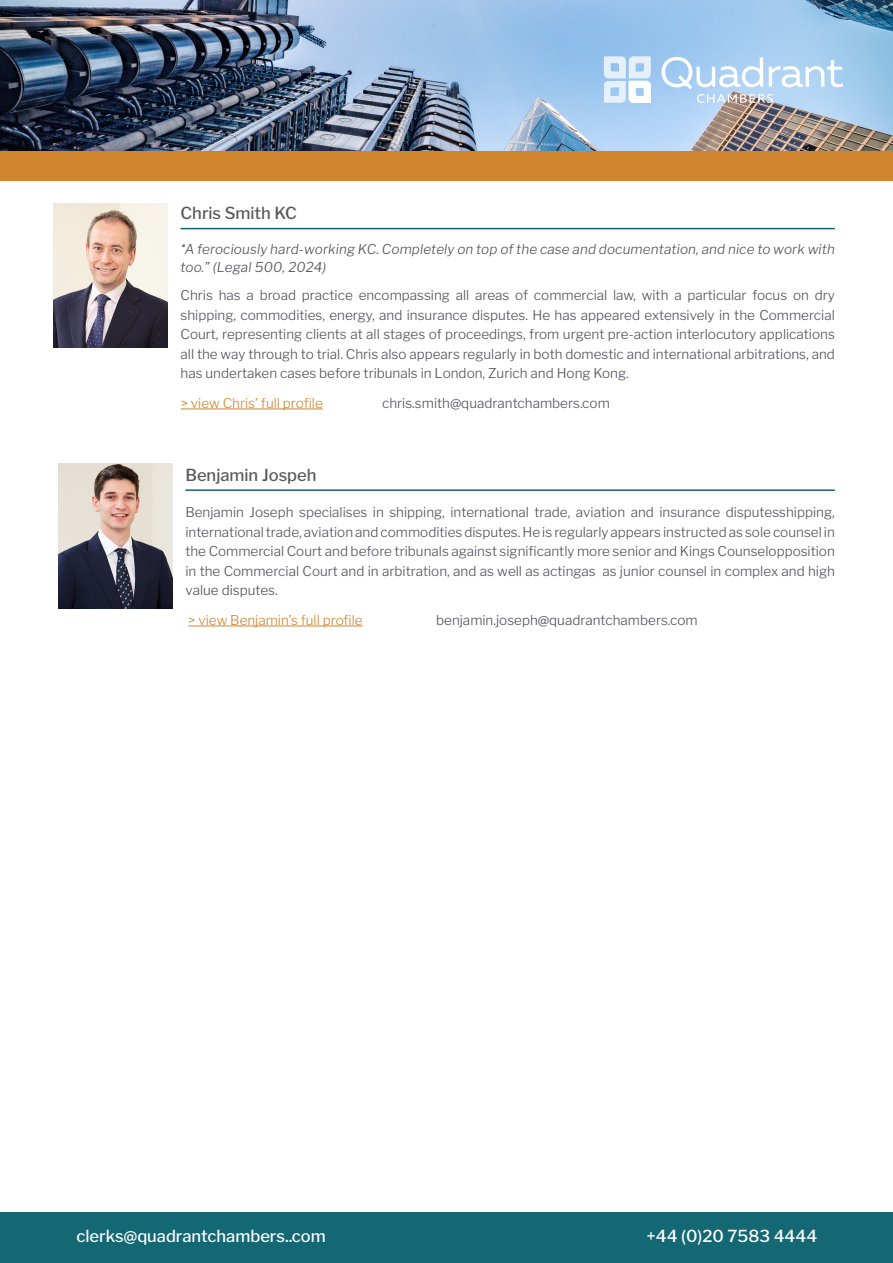
<style>
.page{position:relative;width:893px;height:1263px;background:#fff}
.page>*{position:absolute;margin:0;border:0;box-sizing:border-box;transform-origin:0 0}
.t1{font:500 16.5px "Libre Franklin";color:#fff}
.Sub_Head{font:500 16.5px "Libre Franklin";color:#57585a}
.Body{font:300 13.5px/19.5px "Libre Franklin";color:#4d4e56;text-align:justify}
.Body-2{font:italic 300 13.5px/18px "Libre Franklin";letter-spacing:.01em;color:#4d4e56}
.Body-3{font:300 13.5px "Libre Franklin";color:#d0842e}
</style>
<div class="page">
<div style="left:0;top:1212px;width:893px;height:51px;background:#146873"></div>
<img style="left:0;top:0;width:893px;height:151px">
<div style="left:0;top:151px;width:893px;height:30px;background:#d0842e"></div>
<svg style="left:604px;top:56px;width:47px;height:47px"></svg>
<svg style="left:661px;top:56px;width:182px;height:47px"></svg>
<hr style="left:181px;top:228px;width:654px;height:1px;background:#146873">
<hr style="left:181px;top:409px;width:142px;height:1px;background:#d0842e">
<hr style="left:185px;top:489px;width:650px;height:2px;background:#146873">
<hr style="left:188px;top:626px;width:175px;height:1px;background:#d0842e">
<img style="left:53px;top:203px;width:115px;height:145px">
<img style="left:58px;top:464px;width:115px;height:144px">
<p class="Sub_Head" style="left:181px;top:203px;width:118px">Chris Smith KC</p>
<p class="Body-2" style="left:181px;top:240px;width:656px">“A ferociously hard-working KC. Completely on top of the case and documentation, and nice to work with too.” (Legal 500, 2024)</p>
<p class="Body" style="left:181px;top:286px;width:656px">Chris has a broad practice encompassing all areas of commercial law, with a particular focus on dry shipping, commodities, energy, and insurance disputes. He has appeared extensively in the Commercial Court, representing clients at all stages of proceedings, from urgent pre-action interlocutory applications all the way through to trial. Chris also appears regularly in both domestic and international arbitrations, and has undertaken cases before tribunals in London, Zurich and Hong Kong.</p>
<p class="Body-3" style="left:181px;top:395px;width:144px">&gt; view Chris’ full profile</p>
<p class="Body" style="left:382px;top:393px;width:229px">chris.smith@quadrantchambers.com</p>
<p class="Sub_Head" style="left:185px;top:465px;width:133px">Benjamin Jospeh</p>
<p class="Body" style="left:185px;top:503px;width:651px">Benjamin Joseph specialises in shipping, international trade, aviation and insurance disputesshipping, international trade, aviation and commodities disputes. He is regularly appears instructed as sole counsel in the Commercial Court and before tribunals against significantly more senior and Kings Counselopposition in the Commercial Court and in arbitration, and as well as actingas as junior counsel in complex and high value disputes.</p>
<p class="Body-3" style="left:188px;top:612px;width:176px">&gt; view Benjamin’s full profile</p>
<p class="Body" style="left:436px;top:610px;width:263px">benjamin.joseph@quadrantchambers.com</p>
<p class="t1" style="left:77px;top:1226px;width:251px">clerks@quadrantchambers..com</p>
<p class="t1" style="left:647px;top:1226px;width:172px">+44 (0)20 7583 4444</p>
</div>
